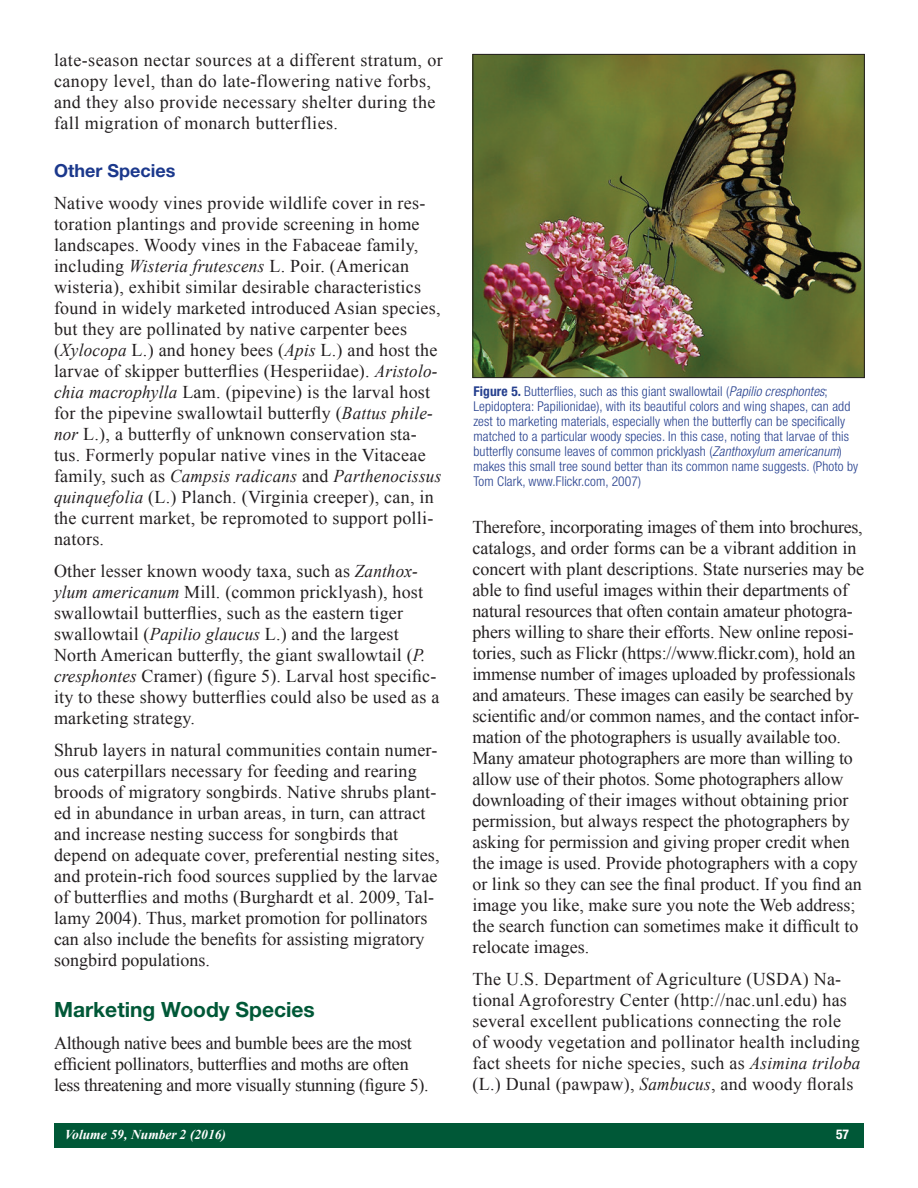
<style>
.page{position:relative;width:918px;height:1188px;background:#fff}
.page>*{position:absolute;margin:0;border:0;box-sizing:border-box;transform-origin:0 0}
.Body_Head_1{font:700 21px "Helvetica Neue LT Std";color:#005837}
.t1{font:18px/21px "Times New Roman";letter-spacing:.01em;color:#231f20}
.t2{font:18px/21px "Times New Roman";letter-spacing:-.01em;color:#231f20}
.t3{font:18px/21px "Times New Roman";letter-spacing:-.015em;color:#231f20}
.Body_Head_2{font:700 18px "Helvetica Neue LT Std";color:#1b388c}
.Captions{font:300 condensed 13.5px/15px "Helvetica Neue LT Std";letter-spacing:.01em;color:#253f8e}
.t4{font:italic 700 13.5px "Times New Roman";color:#fff}
.t5{font:700 condensed 13.5px "Helvetica Neue LT Std";color:#fff}
.s1{font-style:italic}
.s2{font-weight:700}
</style>
<div class="page">
<div style="left:54px;top:1123px;width:810px;height:25px;background:#005837"></div>
<img style="left:474px;top:56px;width:389px;height:320px">
<div style="left:472px;top:54px;width:393px;height:324px;border:1px solid #231f20"></div>
<p class="t1" style="left:54px;top:50px;width:390px">late-season nectar sources at a different stratum, or canopy level, than do late-flowering native forbs, and they also provide necessary shelter during the fall migration of monarch butterflies.</p>
<p class="Body_Head_2" style="left:54px;top:160px;width:123px">Other Species</p>
<p class="t1" style="left:54px;top:192px;width:389px">Native woody vines provide wildlife cover in res&shy;toration plantings and provide screening in home landscapes. Woody vines in the Fabaceae family, including <span class="s1">Wisteria frutescens</span> L. Poir. (American wisteria), exhibit similar desirable characteristics found in widely marketed introduced Asian species, but they are pollinated by native carpenter bees (<span class="s1">Xylocopa</span> L.) and honey bees (<span class="s1">Apis</span> L.) and host the larvae of skipper butterflies (Hesperiidae). <span class="s1">Aristolo&shy;chia macrophylla</span> Lam. (pipevine) is the larval host for the pipevine swallowtail butterfly (<span class="s1">Battus phile&shy;nor</span> L.), a butterfly of unknown conservation sta&shy;tus. Formerly popular native vines in the Vitaceae family, such as <span class="s1">Campsis radicans</span> and <span class="s1">Parthenocissus quinquefolia</span> (L.) Planch. (Virginia creeper), can, in the current market, be repromoted to support polli&shy;nators.</p>
<p class="t1" style="left:54px;top:560px;width:387px">Other lesser known woody taxa, such as <span class="s1">Zanthox&shy;ylum americanum</span> Mill. (common pricklyash), host swallowtail butterflies, such as the eastern tiger swallowtail (<span class="s1">Papilio glaucus</span> L.) and the largest North American butterfly, the giant swallowtail (<span class="s1">P. cresphontes</span> Cramer) (figure 5). Larval host specific&shy;ity to these showy butterflies could also be used as a marketing strategy.</p>
<p class="t1" style="left:54px;top:739px;width:387px">Shrub layers in natural communities contain numer&shy;ous caterpillars necessary for feeding and rearing broods of migratory songbirds. Native shrubs plant&shy;ed in abundance in urban areas, in turn, can attract and increase nesting success for songbirds that depend on adequate cover, preferential nesting sites, and protein-rich food sources supplied by the larvae of butterflies and moths (Burghardt et al. 2009, Tal&shy;lamy 2004). Thus, market promotion for pollinators can also include the benefits for assisting migratory songbird populations.</p>
<p class="Body_Head_1" style="left:54px;top:996px;width:262px">Marketing Woody Species</p>
<p class="t3" style="left:54px;top:1032px;width:376px">Although native bees and bumble bees are the most efficient pollinators, butterflies and moths are often less threatening and more visually stunning (figure 5).</p>
<p class="Captions" style="left:473px;top:384px;width:386px"><span class="s2">Figure 5.</span> Butterflies, such as this giant swallowtail (<span class="s1">Papilio cresphontes</span>; Lepidoptera: Papilionidae), with its beautiful colors and wing shapes, can add zest to marketing materials, especially when the butterfly can be specifically matched to a particular woody species. In this case, noting that larvae of this butterfly consume leaves of common pricklyash (<span class="s1">Zanthoxylum americanum</span>) makes this small tree sound better than its common name suggests. (Photo by Tom Clark, www.Flickr.com, 2007)</p>
<p class="t2" style="left:472px;top:516px;width:393px">Therefore, incorporating images of them into brochures, catalogs, and order forms can be a vibrant addition in concert with plant descriptions. State nurseries may be able to find useful images within their departments of natural resources that often contain amateur photogra&shy;phers willing to share their efforts. New online reposi&shy;tories, such as Flickr (https://www.flickr.com), hold an immense number of images uploaded by professionals and amateurs. These images can easily be searched by scientific and/or common names, and the contact infor&shy;mation of the photographers is usually available too.<br>Many amateur photographers are more than willing to allow use of their photos. Some photographers allow downloading of their images without obtaining prior permission, but always respect the photographers by asking for permission and giving proper credit when the image is used. Provide photographers with a copy or link so they can see the final product. If you find an image you like, make sure you note the Web address; the search function can sometimes make it difficult to relocate images.</p>
<p class="t1" style="left:472px;top:968px;width:389px">The U.S. Department of Agriculture (USDA) Na&shy;tional Agroforestry Center (http://nac.unl.edu) has several excellent publications connecting the role of woody vegetation and pollinator health including fact sheets for niche species, such as <span class="s1">Asimina triloba </span>(L.) Dunal (pawpaw), <span class="s1">Sambucus</span>, and woody florals</p>
<p class="t4" style="left:65px;top:1125px;width:163px">Volume 59, Number 2 (2016)</p>
<p class="t5" style="left:836px;top:1126px;width:14px">57</p>
</div>
